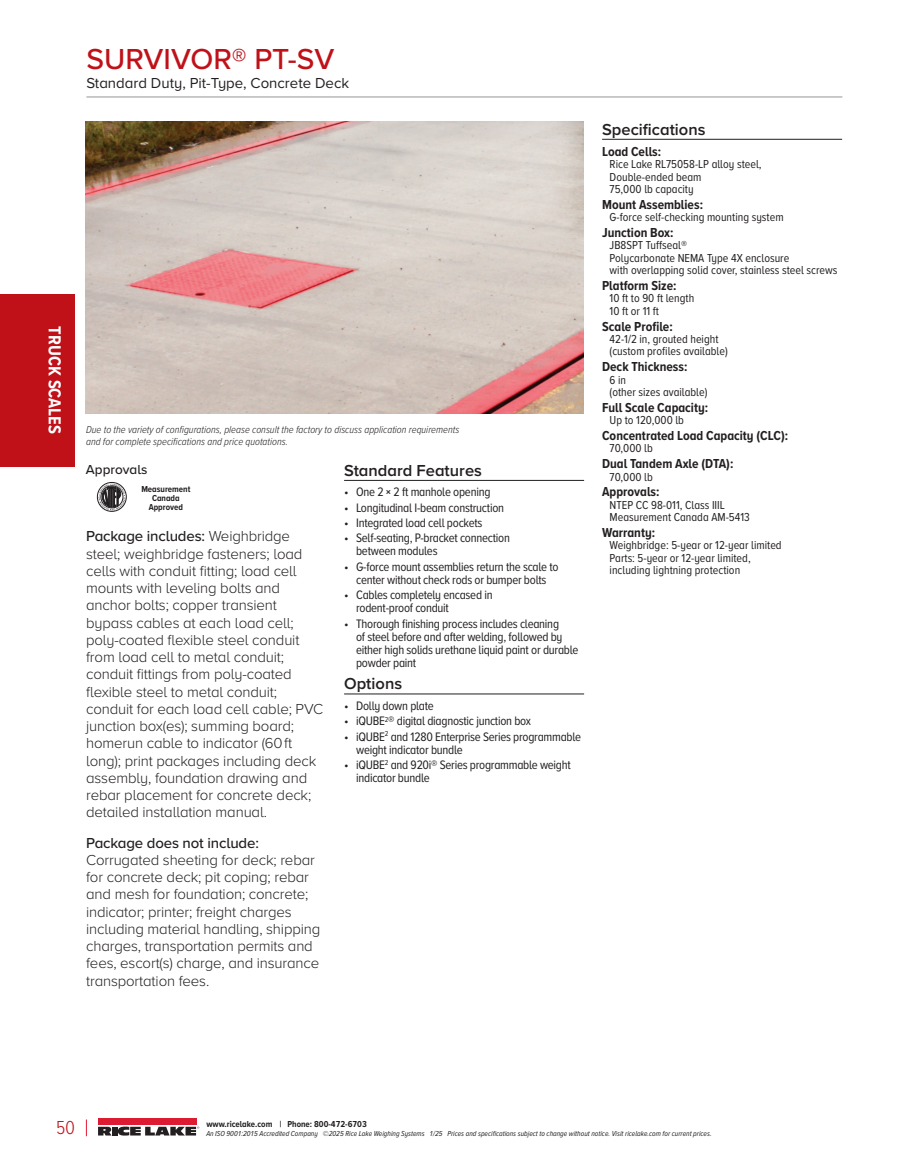
<style>
.page{position:relative;width:918px;height:1175px;background:#fff}
.page>*{position:absolute;margin:0;border:0;box-sizing:border-box;transform-origin:0 0}
.t1{font:500 30px "Proxima Nova A";color:#c01119}
.t2{font:300 19.5px "Proxima Nova A Cond";color:#c01119}
.t3{font:700 18px "Proxima Nova A Cond";color:#fff}
.t4{font:600 16.5px "Proxima Nova A";color:#231f20}
.t5{font:300 15px/17.2px "Proxima Nova A";letter-spacing:-.01em;color:#231f20}
.t6{font:15px "Proxima Nova A";color:#231f20}
.t7{font:500 15px "Proxima Nova A";letter-spacing:-.01em;color:#231f20}
.t8{font:700 13.5px "Proxima Nova A Cond";color:#231f20}
.t9{font:500 13.5px "Proxima Nova A";color:#231f20}
.t10{font:12.75px/13px "Proxima Nova A Cond";letter-spacing:-.02em;color:#231f20}
.t11{font:12px/12.5px "Proxima Nova A Cond";color:#231f20}
.t12{font:italic 300 10.5px/12px "Proxima Nova Cond";color:#231f20}
.t13{font:700 9px/9px "Proxima Nova A Cond";color:#231f20;text-align:center}
.t14{font:italic 7.5px "Proxima Nova A Cond";color:#231f20}
.s1{font-weight:500}
.s2{font-weight:700;font-size:12px}
</style>
<div class="page">
<div style="left:0;top:294px;width:74px;height:173px;background:#c01119"></div>
<div style="left:98px;top:1118px;width:98px;height:6px;background:#dc1a32"></div>
<svg style="left:98px;top:1126px;width:14px;height:9px"></svg>
<div style="left:112px;top:1126px;width:5px;height:9px;background:#231f20"></div>
<svg style="left:118px;top:1126px;width:81px;height:9px"></svg>
<svg style="left:86px;top:1119px;width:1px;height:17px"></svg>
<hr style="left:344px;top:480px;width:240px;height:1px;background:#231f20">
<hr style="left:344px;top:693px;width:240px;height:1px;background:#231f20">
<div style="left:97px;top:482px;width:30px;height:30px;border:1px solid #231f20;border-radius:50%"></div>
<svg style="left:98px;top:483px;width:27px;height:27px"></svg>
<img style="left:86px;top:122px;width:498px;height:291px">
<hr style="left:602px;top:139px;width:240px;height:1px;background:#231f20">
<hr style="left:86px;top:97px;width:756px;height:1px;background:#939598">
<p class="t3" style="left:68px;top:326px;width:109px;rotate:90deg">TRUCK SCALES</p>
<h1 class="t1" style="left:86px;top:37px;width:249px">SURVIVOR® PT-SV</h1>
<p class="t6" style="left:86px;top:72px;width:264px">Standard Duty, Pit-Type, Concrete Deck</p>
<p class="t12" style="left:86px;top:423px;width:375px">Due to the variety of configurations, please consult the factory to discuss application requirements and for complete specifications and price quotations.</p>
<p class="t9" style="left:86px;top:460px;width:63px">Approvals</p>
<p class="t13" style="left:141px;top:484px;width:51px">Measurement<br>Canada<br>Approved</p>
<p class="t5" style="left:86px;top:527px;width:239px"><span class="s1">Package includes:</span> Weighbridge steel; weighbridge fasteners; load cells with conduit fitting; load cell mounts with leveling bolts and anchor bolts; copper transient bypass cables at each load cell; poly-coated flexible steel conduit from load cell to metal conduit; conduit fittings from poly-coated flexible steel to metal conduit; conduit for each load cell cable; PVC junction box(es); summing board; homerun cable to indicator (60 ft long); print packages including deck assembly, foundation drawing and rebar placement for concrete deck; detailed installation manual.</p>
<p class="t7" style="left:86px;top:831px;width:174px">Package does not include:</p>
<p class="t5" style="left:86px;top:850px;width:236px">Corrugated sheeting for deck; rebar for concrete deck; pit coping; rebar and mesh for foundation; concrete; indicator; printer; freight charges including material handling, shipping charges, transportation permits and fees, escort(s) charge, and insurance transportation fees.</p>
<p class="t4" style="left:344px;top:458px;width:139px">Standard Features</p>
<p class="t10" style="left:344px;top:485px;width:148px">• One 2 <span class="s2">×</span> 2 ft manhole opening</p>
<p class="t10" style="left:344px;top:500px;width:161px">• Longitudinal I-beam construction</p>
<p class="t10" style="left:344px;top:515px;width:140px">• Integrated load cell pockets</p>
<p class="t10" style="left:356px;top:531px;width:155px;text-indent:-12px">• Self-seating, P-bracket connection between modules</p>
<p class="t10" style="left:344px;top:559px;width:216px;text-align:center">• G-force mount assemblies return the scale to center without check rods or bumper bolts</p>
<p class="t10" style="left:356px;top:588px;width:138px;text-indent:-12px">• Cables completely encased in rodent-proof conduit</p>
<p class="t10" style="left:356px;top:616px;width:224px;text-indent:-12px">• Thorough finishing process includes cleaning<br>of steel before and after welding, followed by either high solids urethane liquid paint or durable powder paint</p>
<p class="t4" style="left:344px;top:671px;width:60px">Options</p>
<p class="t10" style="left:344px;top:698px;width:91px">• Dolly down plate</p>
<p class="t10" style="left:344px;top:714px;width:188px">• iQUBE<sup>2</sup>® digital diagnostic junction box</p>
<p class="t10" style="left:356px;top:729px;width:227px;text-indent:-12px">• iQUBE<sup>2</sup> and 1280 Enterprise Series programmable weight indicator bundle</p>
<p class="t10" style="left:356px;top:757px;width:216px;text-indent:-12px">• iQUBE<sup>2</sup> and 920i® Series programmable weight indicator bundle</p>
<p class="t4" style="left:602px;top:117px;width:105px">Specifications</p>
<p class="t8" style="left:602px;top:141px;width:61px">Load Cells:</p>
<p class="t11" style="left:610px;top:157px;width:154px">Rice Lake RL75058-LP alloy steel,<br>Double-ended beam<br>75,000 lb capacity</p>
<p class="t8" style="left:602px;top:194px;width:102px">Mount Assemblies:</p>
<p class="t11" style="left:610px;top:210px;width:176px">G-force self-checking mounting system</p>
<p class="t8" style="left:602px;top:222px;width:73px">Junction Box:</p>
<p class="t11" style="left:610px;top:239px;width:229px">JB8SPT Tuffseal®<br>Polycarbonate NEMA Type 4X enclosure<br>with overlapping solid cover, stainless steel screws</p>
<p class="t8" style="left:602px;top:275px;width:76px">Platform Size:</p>
<p class="t11" style="left:610px;top:292px;width:86px">10 ft to 90 ft length<br>10 ft or 11 ft</p>
<p class="t8" style="left:602px;top:316px;width:72px">Scale Profile:</p>
<p class="t11" style="left:610px;top:332px;width:120px">42-1/2 in, grouted height (custom profiles available)</p>
<p class="t8" style="left:602px;top:357px;width:87px">Deck Thickness:</p>
<p class="t11" style="left:610px;top:373px;width:99px">6 in<br>(other sizes available)</p>
<p class="t8" style="left:602px;top:397px;width:108px">Full Scale Capacity:</p>
<p class="t11" style="left:610px;top:413px;width:76px">Up to 120,000 lb</p>
<p class="t8" style="left:602px;top:425px;width:188px">Concentrated Load Capacity (CLC):</p>
<p class="t11" style="left:610px;top:441px;width:45px">70,000 lb</p>
<p class="t8" style="left:602px;top:453px;width:133px">Dual Tandem Axle (DTA):</p>
<p class="t11" style="left:610px;top:470px;width:45px">70,000 lb</p>
<p class="t8" style="left:602px;top:482px;width:59px">Approvals:</p>
<p class="t11" style="left:610px;top:498px;width:142px">NTEP CC 98-011, Class IIIL<br>Measurement Canada AM-5413</p>
<p class="t8" style="left:602px;top:522px;width:55px">Warranty:</p>
<p class="t11" style="left:610px;top:538px;width:174px">Weighbridge: 5-year or 12-year limited<br>Parts: 5-year or 12-year limited, including lightning protection</p>
<h2 class="t2" style="left:56px;top:1113px;width:20px">50</h2>
<p class="t13" style="left:206px;top:1118px;width:162px">www.ricelake.com | Phone: 800-472-6703</p>
<p class="t14" style="left:206px;top:1127px;width:507px">An ISO 9001:2015 Accredited Company © 2025 Rice Lake Weighing Systems 1/25 Prices and specifications subject to change without notice. Visit ricelake.com for current prices.</p>
</div>
